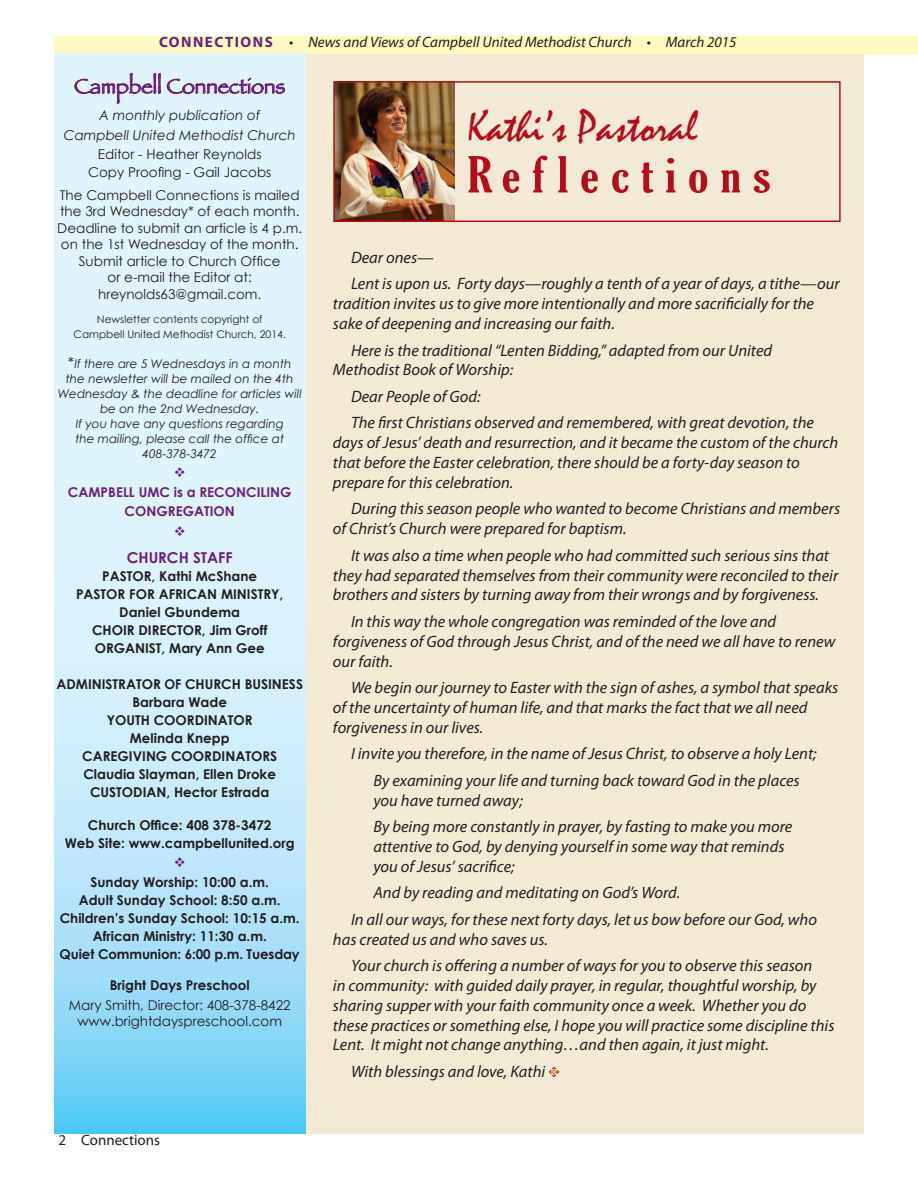
<style>
.page{position:relative;width:918px;height:1188px;background:#fff}
.page>*{position:absolute;margin:0;border:0;box-sizing:border-box;transform-origin:0 0}
.t1{font:extra-condensed 48px "Gloucester";letter-spacing:.2em;color:#b50e1a;scale:1.25 1}
.t2{font:45px "Mistral";color:#b50e1a}
.t3{font:21px "Papyrus";color:#6b1f7e}
.t4{font:italic 16.5px/19.8px "Myriad Pro";color:#231f20}
.t5{font:italic 15px "Myriad Pro";color:#231f20}
.t6{font:15px "Myriad Pro";color:#231f20}
.t7{font:700 15px "Century Gothic";color:#6b1f7e}
.t8{font:700 13.5px/18px "Century Gothic";color:#231f20;text-align:center}
.t9{font:13.5px/16.5px "Century Gothic";color:#231f20;text-align:center}
.t10{font:italic 13.5px/19.5px "Century Gothic";color:#231f20;text-align:center}
.t11{font:700 13.5px/19.5px "Century Gothic";color:#6b1f7e;text-align:center}
.t12{font:italic 12px/15px "Century Gothic";color:#231f20;text-align:center}
.t13{font:10.5px/15px "Century Gothic";color:#231f20;text-align:center}
.s1{font-weight:700;font-style:normal;color:#6b1f7e}
.s2{font-style:normal;font-size:15px}
.s3{font-family:"Type Embellishments One Let Plain";font-style:normal;font-size:15px;color:#994606}
</style>
<div class="page">
<div style="left:55px;top:36px;width:863px;height:18px;background:#fffac1"></div>
<div style="left:306px;top:54px;width:558px;height:1080px;background:#f3ead6"></div>
<svg style="left:54px;top:54px;width:251px;height:1080px;background:#c7ebfa"></svg>
<svg style="left:75px;top:73px;width:86px;height:31px;background:#c9c8e2"></svg>
<svg style="left:167px;top:78px;width:118px;height:18px;background:#bfb7d8"></svg>
<img style="left:336px;top:84px;width:118px;height:135px">
<div style="left:333px;top:81px;width:508px;height:141px;border:2px solid #b50e1a"></div>
<svg style="left:175px;top:467px;width:10px;height:10px"></svg>
<svg style="left:175px;top:526px;width:10px;height:10px"></svg>
<svg style="left:175px;top:857px;width:10px;height:10px"></svg>
<p class="t5" style="left:159px;top:33px;width:579px"><span class="s1">CONNECTIONS</span> • News and Views of Campbell United Methodist Church • March 2015</p>
<p class="t3" style="left:74px;top:74px;width:213px">Campbell Connections</p>
<p class="t10" style="left:64px;top:105px;width:234px">A monthly publication of<br>Campbell United Methodist Church</p>
<p class="t9" style="left:88px;top:145px;width:185px;line-height:18px">Editor - Heather Reynolds<br>Copy Proofing - Gail Jacobs</p>
<p class="t9" style="left:57px;top:186px;width:246px">The Campbell Connections is mailed the 3rd Wednesday* of each month.<br>Deadline to submit an article is 4 p.m. on the 1st Wednesday of the month.<br>Submit article to Church Office<br>or e-mail the Editor at: hreynolds63@gmail.com.</p>
<p class="t13" style="left:74px;top:311px;width:214px">Newsletter contents copyright of<br>Campbell United Methodist Church, 2014.</p>
<p class="t12" style="left:58px;top:356px;width:246px"><span class="s2">*</span>If there are 5 Wednesdays in a month the newsletter will be mailed on the 4th<br>Wednesday &amp; the deadline for articles will be on the 2nd Wednesday.<br>If you have any questions regarding<br>the mailing, please call the office at<br>408-378-3472</p>
<p class="t11" style="left:68px;top:482px;width:225px">CAMPBELL UMC is a RECONCILING<br>CONGREGATION</p>
<p class="t7" style="left:127px;top:548px;width:107px">CHURCH STAFF</p>
<p class="t8" style="left:76px;top:566px;width:209px">PASTOR, Kathi McShane<br>PASTOR FOR AFRICAN MINISTRY,<br>Daniel Gbundema<br>CHOIR DIRECTOR, Jim Groff<br>ORGANIST, Mary Ann Gee</p>
<p class="t8" style="left:56px;top:674px;width:248px">ADMINISTRATOR OF CHURCH BUSINESS<br>Barbara Wade<br>YOUTH COORDINATOR<br>Melinda Knepp<br>CAREGIVING COORDINATORS<br>Claudia Slayman, Ellen Droke<br>CUSTODIAN, Hector Estrada</p>
<p class="t8" style="left:65px;top:815px;width:232px">Church Office: 408 378-3472<br>Web Site: www.campbellunited.org</p>
<p class="t8" style="left:60px;top:872px;width:242px">Sunday Worship: 10:00 a.m.<br>Adult Sunday School: 8:50 a.m.<br>Children’s Sunday School: 10:15 a.m.<br>African Ministry: 11:30 a.m.<br>Quiet Communion: 6:00 p.m. Tuesday</p>
<p class="t8" style="left:110px;top:976px;width:141px">Bright Days Preschool</p>
<p class="t9" style="left:69px;top:996px;width:224px">Mary Smith, Director: 408-378-8422 www.brightdayspreschool.com</p>
<h2 class="t2" style="left:468px;top:102px;width:232px">Kathi’s Pastoral</h2>
<h1 class="t1" style="left:468px;top:147px;width:244px">Reflections</h1>
<p class="t4" style="left:351px;top:244px;width:490px;line-height:26.5px">Dear ones—<br>Lent is upon us. Forty days—roughly a tenth of a year of days, a tithe—our</p>
<p class="t4" style="left:333px;top:294px;width:483px">tradition invites us to give more intentionally and more sacrificially for the sake of deepening and increasing our faith.</p>
<p class="t4" style="left:333px;top:340px;width:441px;text-indent:18px">Here is the traditional “Lenten Bidding,” adapted from our United<br>Methodist Book of Worship:</p>
<p class="t4" style="left:351px;top:383px;width:464px;line-height:26.5px">Dear People of God:<br>The first Christians observed and remembered, with great devotion, the</p>
<p class="t4" style="left:333px;top:433px;width:507px">days of Jesus’ death and resurrection, and it became the custom of the church that before the Easter celebration, there should be a forty-day season to prepare for this celebration.</p>
<p class="t4" style="left:333px;top:499px;width:509px;text-indent:18px">During this season people who wanted to become Christians and members of Christ’s Church were prepared for baptism.</p>
<p class="t4" style="left:333px;top:545px;width:507px;text-indent:18px">It was also a time when people who had committed such serious sins that they had separated themselves from their community were reconciled to their brothers and sisters by turning away from their wrongs and by forgiveness.</p>
<p class="t4" style="left:333px;top:611px;width:504px;text-indent:18px">In this way the whole congregation was reminded of the love and forgiveness of God through Jesus Christ, and of the need we all have to renew our faith.</p>
<p class="t4" style="left:333px;top:677px;width:507px;text-indent:18px">We begin our journey to Easter with the sign of ashes, a symbol that speaks of the uncertainty of human life, and that marks the fact that we all need forgiveness in our lives.</p>
<p class="t4" style="left:351px;top:740px;width:467px;line-height:26.5px;text-align:center">I invite you therefore, in the name of Jesus Christ, to observe a holy Lent;<br>By examining your life and turning back toward God in the places</p>
<p class="t4" style="left:374px;top:786px;width:420px;line-height:26.5px">you have turned away;<br>By being more constantly in prayer, by fasting to make you more</p>
<p class="t4" style="left:374px;top:836px;width:413px">attentive to God, by denying yourself in some way that reminds you of Jesus’ sacrifice;</p>
<p class="t4" style="left:351px;top:879px;width:467px;line-height:26.5px;text-indent:23px">And by reading and meditating on God’s Word.<br>In all our ways, for these next forty days, let us bow before our God, who</p>
<p class="t4" style="left:351px;top:926px;width:463px;line-height:26.5px;text-indent:-18px">has created us and who saves us.<br>Your church is offering a number of ways for you to observe this season</p>
<p class="t4" style="left:333px;top:975px;width:503px">in community: with guided daily prayer, in regular, thoughtful worship, by sharing supper with your faith community once a week. Whether you do these practices or something else, I hope you will practice some discipline this Lent. It might not change anything…and then again, it just might.</p>
<p class="t4" style="left:351px;top:1061px;width:211px">With blessings and love, Kathi <span class="s3">t</span></p>
<p class="t6" style="left:59px;top:1131px;width:103px">2 Connections</p>
</div>
